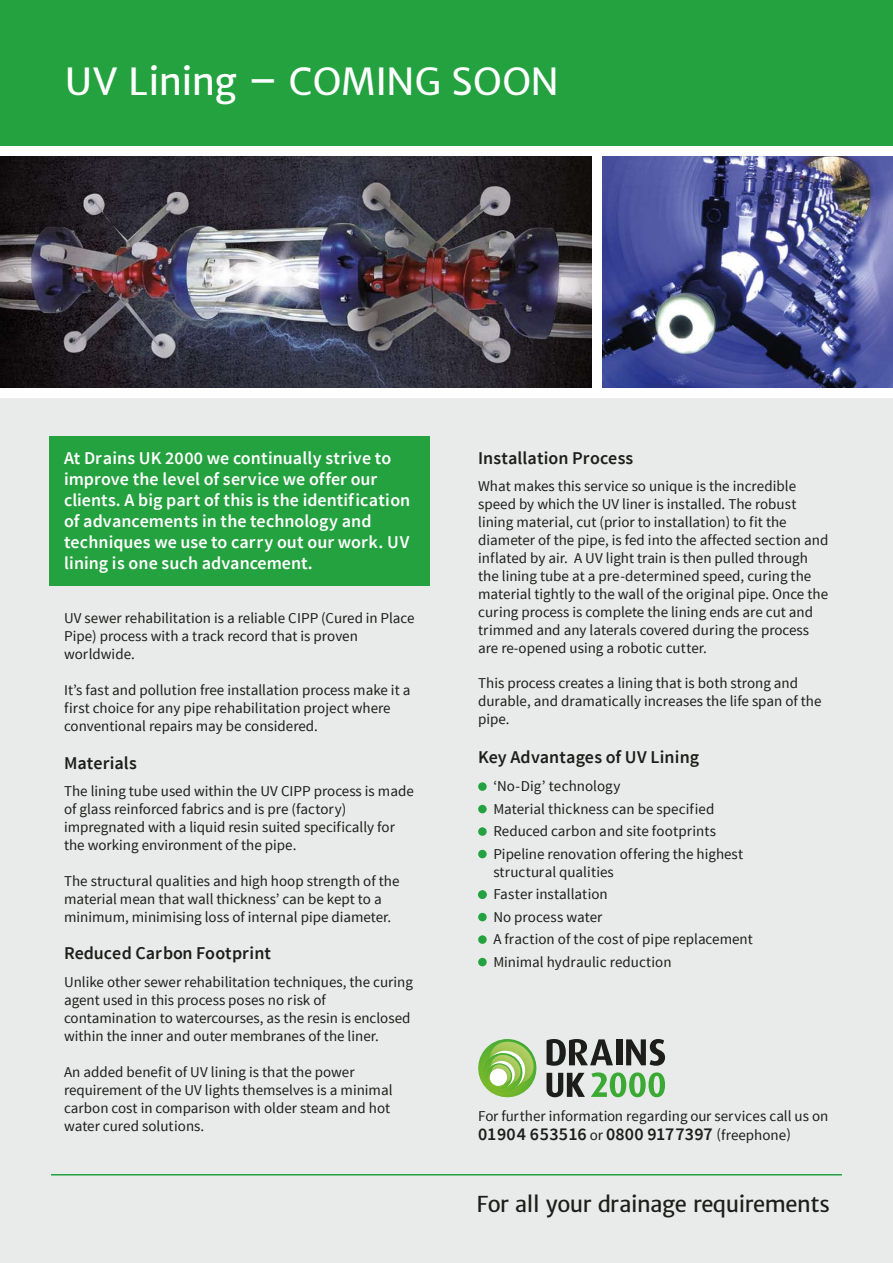
<style>
.page{position:relative;width:893px;height:1263px;background:#e3e6e5}
.page>*{position:absolute;margin:0;border:0;box-sizing:border-box;transform-origin:0 0}
.t1{font:37.5px "Merriweather Sans";letter-spacing:-.02em;color:#fff}
.t2{font:21.9px "Merriweather Sans";letter-spacing:-.02em;color:#1d1d1b}
.t3{font:600 18px/21px "Source Sans Pro";color:#fff}
.t4{font:600 18px "Source Sans Pro";color:#1d1d1b}
.t5{font:600 18px "Source Sans Pro";letter-spacing:.02em;color:#1d1d1b}
.t6{font:15px/18px "Source Sans Pro";color:#1d1d1b}
.s1{font-weight:400;font-size:15px}
</style>
<div class="page">
<div style="left:0;top:0;width:893px;height:170px;background:#24a23f"></div>
<div style="left:0;top:146px;width:893px;height:252px;background:#fff"></div>
<hr style="left:51px;top:1174px;width:791px;height:1px;background:#24a23f">
<svg style="left:478px;top:1039px;width:59px;height:59px"></svg>
<div style="left:490px;top:1068px;width:17px;height:18px;background:#fff;border-radius:50%"></div>
<svg style="left:547px;top:1039px;width:66px;height:27px"></svg>
<div style="left:616px;top:1039px;width:6px;height:26px;background:#1d1d1b"></div>
<svg style="left:626px;top:1039px;width:39px;height:27px"></svg>
<svg style="left:547px;top:1073px;width:38px;height:24px"></svg>
<svg style="left:591px;top:1072px;width:74px;height:25px"></svg>
<div style="left:49px;top:436px;width:380px;height:149px;background:#24a23f"></div>
<div style="left:478px;top:782px;width:9px;height:9px;background:#24a23f;border-radius:50%"></div>
<div style="left:478px;top:850px;width:9px;height:8px;background:#24a23f;border-radius:50%"></div>
<div style="left:478px;top:827px;width:9px;height:9px;background:#24a23f;border-radius:50%"></div>
<div style="left:478px;top:805px;width:9px;height:8px;background:#24a23f;border-radius:50%"></div>
<div style="left:478px;top:958px;width:9px;height:8px;background:#24a23f;border-radius:50%"></div>
<div style="left:478px;top:935px;width:9px;height:9px;background:#24a23f;border-radius:50%"></div>
<div style="left:478px;top:913px;width:9px;height:8px;background:#24a23f;border-radius:50%"></div>
<div style="left:478px;top:890px;width:9px;height:9px;background:#24a23f;border-radius:50%"></div>
<img style="left:0;top:156px;width:592px;height:232px">
<img style="left:602px;top:156px;width:291px;height:232px">
<h1 class="t1" style="left:65px;top:58px;width:495px">UV Lining – COMING SOON</h1>
<p class="t3" style="left:64px;top:448px;width:348px">At Drains UK 2000 we continually strive to improve the level of service we offer our clients. A big part of this is the identification of advancements in the technology and techniques we use to carry out our work. UV lining is one such advancement.</p>
<p class="t6" style="left:64px;top:610px;width:352px">UV sewer rehabilitation is a reliable CIPP (Cured in Place<br>Pipe) process with a track record that is proven worldwide.</p>
<p class="t6" style="left:64px;top:682px;width:348px">It’s fast and pollution free installation process make it a first choice for any pipe rehabilitation project where conventional repairs may be considered.</p>
<p class="t4" style="left:64px;top:752px;width:74px">Materials</p>
<p class="t6" style="left:64px;top:782px;width:351px">The lining tube used within the UV CIPP process is made of glass reinforced fabrics and is pre (factory) impregnated with a liquid resin suited specifically for the working environment of the pipe.</p>
<p class="t6" style="left:64px;top:872px;width:337px">The structural qualities and high hoop strength of the material mean that wall thickness’ can be kept to a minimum, minimising loss of internal pipe diameter.</p>
<p class="t4" style="left:64px;top:942px;width:208px">Reduced Carbon Footprint</p>
<p class="t6" style="left:64px;top:973px;width:350px">Unlike other sewer rehabilitation techniques, the curing agent used in this process poses no risk of contamination to watercourses, as the resin is enclosed within the inner and outer membranes of the liner.</p>
<p class="t6" style="left:64px;top:1063px;width:330px">An added benefit of UV lining is that the power requirement of the UV lights themselves is a minimal carbon cost in comparison with older steam and hot water cured solutions.</p>
<p class="t4" style="left:478px;top:447px;width:157px">Installation Process</p>
<p class="t6" style="left:478px;top:478px;width:352px">What makes this service so unique is the incredible speed by which the UV liner is installed. The robust lining material, cut (prior to installation) to fit the diameter of the pipe, is fed into the affected section and inflated by air. A UV light train is then pulled through the lining tube at a pre-determined speed, curing the material tightly to the wall of the original pipe. Once the curing process is complete the lining ends are cut and trimmed and any laterals covered during the process are re-opened using a robotic cutter.</p>
<p class="t6" style="left:478px;top:674px;width:345px">This process creates a lining that is both strong and durable, and dramatically increases the life span of the pipe.</p>
<p class="t4" style="left:478px;top:746px;width:222px">Key Advantages of UV Lining</p>
<p class="t6" style="left:493px;top:775px;width:251px;line-height:22.5px">‘No-Dig’ technology<br>Material thickness can be specified Reduced carbon and site footprints Pipeline renovation offering the highest</p>
<p class="t6" style="left:493px;top:861px;width:261px;line-height:22.5px">structural qualities<br>Faster installation<br>No process water<br>A fraction of the cost of pipe replacement<br>Minimal hydraulic reduction</p>
<p class="t6" style="left:478px;top:1108px;width:352px">For further information regarding our services call us on</p>
<p class="t5" style="left:478px;top:1122px;width:314px">01904 653516 <span class="s1">or</span> 0800 9177397 <span class="s1">(freephone)</span></p>
<h2 class="t2" style="left:477px;top:1190px;width:355px">For all your drainage requirements</h2>
</div>
